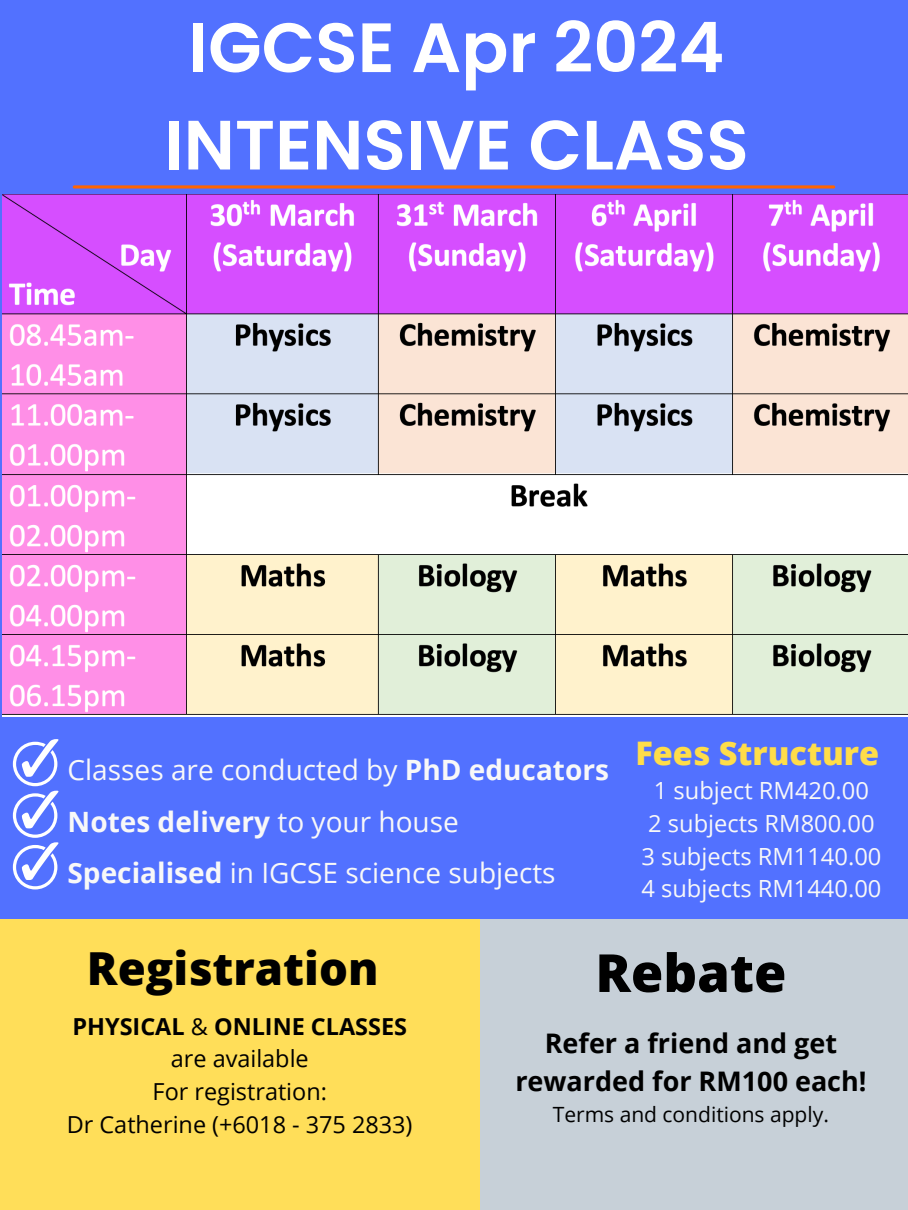
<style>
.page{position:relative;width:908px;height:1210px;background:#fff}
.page>*{position:absolute;margin:0;border:0;box-sizing:border-box;transform-origin:0 0}
.t1{font:600 69.65px "Poppins";color:#fff}
.t2{font:800 52.5px "Open Sans";color:#000}
.t3{font:800 45.5px "Open Sans";color:#000}
.t4{font:800 32.48px "Open Sans";color:#ffdd49}
.t5{font:28px "Open Sans";color:#f8f8f8}
.t6{font:700 28px "Open Sans";color:#f8f8f8}
.t7{font:700 26.95px/37.5px "Open Sans";color:#000;text-align:center}
.t8{font:23.66px "Open Sans";color:#f8f8f8}
.t9{font:23.41px "Open Sans";color:#000}
.t10{font:700 23.41px "Open Sans";color:#000}
.t11{font:21px "Open Sans";color:#000}
.s1{font-weight:700}
.s2{font-weight:400}
</style>
<div class="page">
<div style="left:0;top:0;width:907px;height:1210px;background:#5271ff"></div>
<div style="left:0;top:919px;width:479px;height:291px;background:#ffde59"></div>
<hr style="left:74px;top:185px;width:759px;height:3px;background:#ff6403">
<div style="left:479px;top:919px;width:428px;height:291px;background:#c7d0d8"></div>
<svg style="left:13px;top:739px;width:45px;height:150px"></svg>
<img style="left:3px;top:195px;width:904px;height:521px">
<p class="t1" style="left:189px;top:-1px;width:537px">IGCSE Apr 2024</p>
<p class="t1" style="left:164px;top:96px;width:586px">INTENSIVE CLASS</p>
<p class="t5" style="left:68px;top:750px;width:543px">Classes are conducted by <span class="s1">PhD educators</span></p>
<p class="t6" style="left:68px;top:802px;width:393px">Notes delivery <span class="s2">to your house</span></p>
<p class="t5" style="left:68px;top:853px;width:489px"><span class="s1">Specialised</span> in IGCSE science subjects</p>
<p class="t4" style="left:635px;top:730px;width:245px">Fees Structure</p>
<p class="t8" style="left:653px;top:773px;width:216px">1 subject RM420.00</p>
<p class="t8" style="left:648px;top:806px;width:228px">2 subjects RM800.00</p>
<p class="t8" style="left:641px;top:839px;width:241px">3 subjects RM1140.00</p>
<p class="t8" style="left:641px;top:872px;width:241px">4 subjects RM1440.00</p>
<p class="t3" style="left:87px;top:936px;width:293px">Registration</p>
<p class="t10" style="left:72px;top:1009px;width:336px">PHYSICAL <span class="s2">&amp;</span> ONLINE CLASSES</p>
<p class="t9" style="left:171px;top:1042px;width:139px">are available</p>
<p class="t9" style="left:152px;top:1075px;width:176px">For registration:</p>
<p class="t9" style="left:67px;top:1108px;width:347px">Dr Catherine (+6018 - 375 2833)</p>
<p class="t2" style="left:595px;top:936px;width:192px">Rebate</p>
<p class="t7" style="left:515px;top:1024px;width:352px">Refer a friend and get rewarded for RM100 each!</p>
<p class="t11" style="left:552px;top:1099px;width:278px">Terms and conditions apply.</p>
</div>
